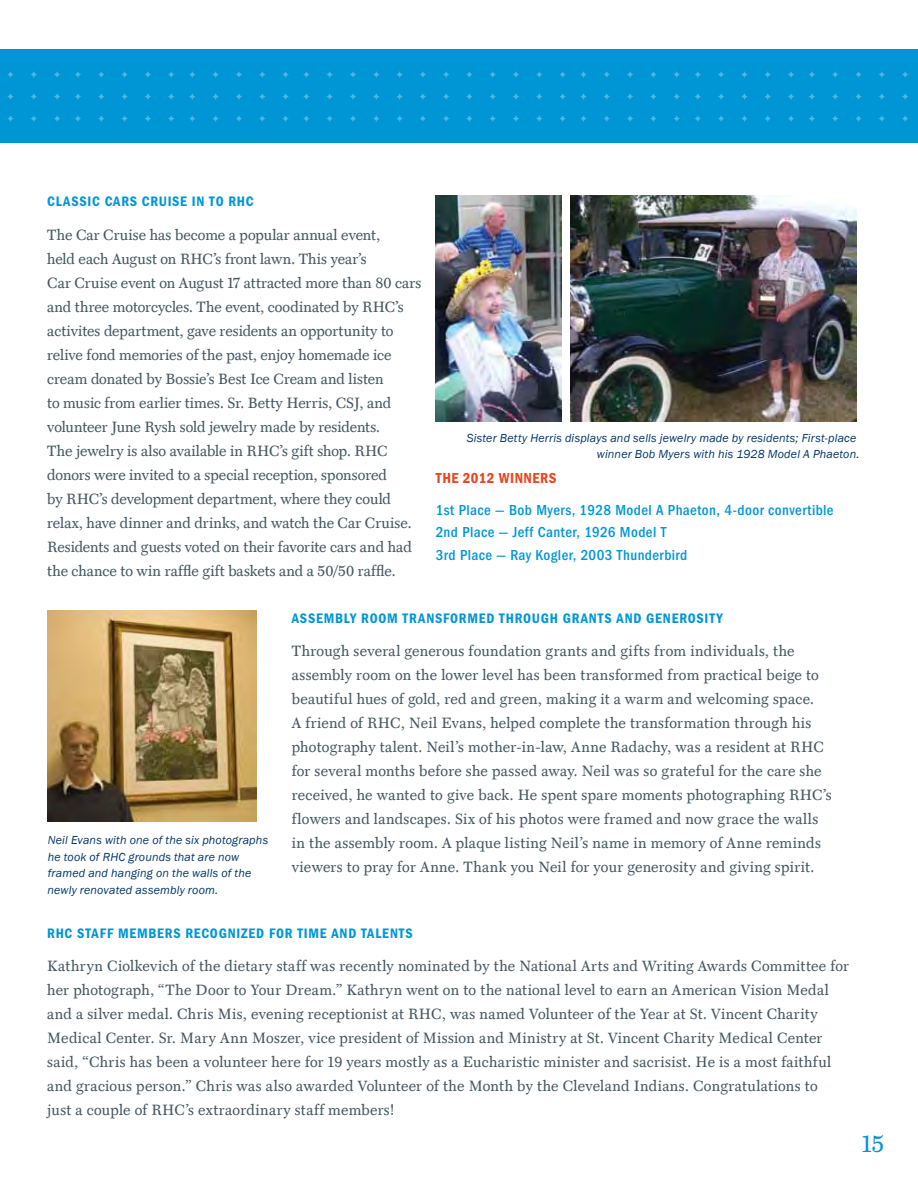
<style>
.page{position:relative;width:918px;height:1188px;background:#fff}
.page>*{position:absolute;margin:0;border:0;box-sizing:border-box;transform-origin:0 0}
.t1{font:24px "Mt.Augustine Roman";color:#0096d6}
.t2{font:15px/24px "Mt.Augustine Roman";letter-spacing:.015em;color:#455761}
.t3{font:500 condensed 15px/22.5px "Franklin Gothic";letter-spacing:.025em;color:#0096d6}
.t4{font:600 condensed 15px "Franklin Gothic";letter-spacing:.03em;color:#e54821}
.t5{font:600 condensed 14.25px "Franklin Gothic";letter-spacing:.05em;color:#0096d6}
.t6{font:italic 12px/16.5px "Franklin Gothic";letter-spacing:.015em;color:#003568}
</style>
<div class="page">
<div style="left:0;top:49px;width:918px;height:93px;background:#0096d6"></div>
<svg style="left:7px;top:115px;width:7px;height:7px"></svg>
<svg style="left:7px;top:93px;width:7px;height:7px"></svg>
<svg style="left:7px;top:71px;width:7px;height:7px"></svg>
<svg style="left:31px;top:115px;width:6px;height:7px"></svg>
<svg style="left:31px;top:93px;width:6px;height:7px"></svg>
<svg style="left:31px;top:71px;width:6px;height:7px"></svg>
<svg style="left:54px;top:115px;width:6px;height:7px"></svg>
<svg style="left:54px;top:93px;width:6px;height:7px"></svg>
<svg style="left:54px;top:71px;width:6px;height:7px"></svg>
<svg style="left:75px;top:115px;width:6px;height:7px"></svg>
<svg style="left:75px;top:93px;width:6px;height:7px"></svg>
<svg style="left:75px;top:71px;width:6px;height:7px"></svg>
<svg style="left:98px;top:115px;width:7px;height:7px"></svg>
<svg style="left:98px;top:93px;width:7px;height:7px"></svg>
<svg style="left:98px;top:71px;width:7px;height:7px"></svg>
<svg style="left:121px;top:115px;width:7px;height:7px"></svg>
<svg style="left:121px;top:93px;width:7px;height:7px"></svg>
<svg style="left:121px;top:71px;width:7px;height:7px"></svg>
<svg style="left:145px;top:115px;width:6px;height:7px"></svg>
<svg style="left:145px;top:93px;width:6px;height:7px"></svg>
<svg style="left:145px;top:71px;width:6px;height:7px"></svg>
<svg style="left:168px;top:115px;width:6px;height:7px"></svg>
<svg style="left:168px;top:93px;width:6px;height:7px"></svg>
<svg style="left:168px;top:71px;width:6px;height:7px"></svg>
<svg style="left:189px;top:115px;width:7px;height:7px"></svg>
<svg style="left:189px;top:93px;width:7px;height:7px"></svg>
<svg style="left:189px;top:71px;width:7px;height:7px"></svg>
<svg style="left:212px;top:115px;width:7px;height:7px"></svg>
<svg style="left:212px;top:93px;width:7px;height:7px"></svg>
<svg style="left:212px;top:71px;width:7px;height:7px"></svg>
<svg style="left:236px;top:115px;width:6px;height:7px"></svg>
<svg style="left:236px;top:93px;width:6px;height:7px"></svg>
<svg style="left:236px;top:71px;width:6px;height:7px"></svg>
<svg style="left:259px;top:115px;width:7px;height:7px"></svg>
<svg style="left:259px;top:93px;width:7px;height:7px"></svg>
<svg style="left:259px;top:71px;width:7px;height:7px"></svg>
<svg style="left:282px;top:115px;width:7px;height:7px"></svg>
<svg style="left:282px;top:93px;width:7px;height:7px"></svg>
<svg style="left:282px;top:71px;width:7px;height:7px"></svg>
<svg style="left:303px;top:115px;width:7px;height:7px"></svg>
<svg style="left:303px;top:93px;width:7px;height:7px"></svg>
<svg style="left:303px;top:71px;width:7px;height:7px"></svg>
<svg style="left:326px;top:115px;width:7px;height:7px"></svg>
<svg style="left:326px;top:93px;width:7px;height:7px"></svg>
<svg style="left:326px;top:71px;width:7px;height:7px"></svg>
<svg style="left:350px;top:115px;width:6px;height:7px"></svg>
<svg style="left:350px;top:93px;width:6px;height:7px"></svg>
<svg style="left:350px;top:71px;width:6px;height:7px"></svg>
<svg style="left:373px;top:115px;width:7px;height:7px"></svg>
<svg style="left:373px;top:93px;width:7px;height:7px"></svg>
<svg style="left:373px;top:71px;width:7px;height:7px"></svg>
<svg style="left:396px;top:115px;width:7px;height:7px"></svg>
<svg style="left:396px;top:93px;width:7px;height:7px"></svg>
<svg style="left:396px;top:71px;width:7px;height:7px"></svg>
<svg style="left:420px;top:115px;width:6px;height:7px"></svg>
<svg style="left:420px;top:93px;width:6px;height:7px"></svg>
<svg style="left:420px;top:71px;width:6px;height:7px"></svg>
<svg style="left:443px;top:115px;width:6px;height:7px"></svg>
<svg style="left:443px;top:93px;width:6px;height:7px"></svg>
<svg style="left:443px;top:71px;width:6px;height:7px"></svg>
<svg style="left:466px;top:115px;width:7px;height:7px"></svg>
<svg style="left:466px;top:93px;width:7px;height:7px"></svg>
<svg style="left:466px;top:71px;width:7px;height:7px"></svg>
<svg style="left:489px;top:115px;width:7px;height:7px"></svg>
<svg style="left:489px;top:93px;width:7px;height:7px"></svg>
<svg style="left:489px;top:71px;width:7px;height:7px"></svg>
<svg style="left:513px;top:116px;width:6px;height:6px"></svg>
<svg style="left:513px;top:93px;width:6px;height:7px"></svg>
<svg style="left:513px;top:71px;width:6px;height:7px"></svg>
<svg style="left:536px;top:115px;width:7px;height:7px"></svg>
<svg style="left:536px;top:93px;width:7px;height:7px"></svg>
<svg style="left:536px;top:71px;width:7px;height:7px"></svg>
<svg style="left:559px;top:115px;width:7px;height:7px"></svg>
<svg style="left:559px;top:93px;width:7px;height:7px"></svg>
<svg style="left:559px;top:71px;width:7px;height:7px"></svg>
<svg style="left:580px;top:115px;width:7px;height:7px"></svg>
<svg style="left:580px;top:93px;width:7px;height:7px"></svg>
<svg style="left:580px;top:71px;width:7px;height:7px"></svg>
<svg style="left:604px;top:115px;width:6px;height:7px"></svg>
<svg style="left:604px;top:93px;width:6px;height:7px"></svg>
<svg style="left:604px;top:71px;width:6px;height:7px"></svg>
<svg style="left:627px;top:115px;width:6px;height:7px"></svg>
<svg style="left:627px;top:93px;width:6px;height:7px"></svg>
<svg style="left:627px;top:71px;width:6px;height:7px"></svg>
<svg style="left:650px;top:115px;width:7px;height:7px"></svg>
<svg style="left:650px;top:93px;width:7px;height:7px"></svg>
<svg style="left:650px;top:71px;width:7px;height:7px"></svg>
<svg style="left:673px;top:115px;width:7px;height:7px"></svg>
<svg style="left:673px;top:93px;width:7px;height:7px"></svg>
<svg style="left:673px;top:71px;width:7px;height:7px"></svg>
<svg style="left:695px;top:115px;width:6px;height:7px"></svg>
<svg style="left:695px;top:93px;width:6px;height:7px"></svg>
<svg style="left:695px;top:71px;width:6px;height:7px"></svg>
<svg style="left:718px;top:115px;width:6px;height:7px"></svg>
<svg style="left:718px;top:93px;width:6px;height:7px"></svg>
<svg style="left:718px;top:71px;width:6px;height:7px"></svg>
<svg style="left:741px;top:115px;width:7px;height:7px"></svg>
<svg style="left:741px;top:93px;width:7px;height:7px"></svg>
<svg style="left:741px;top:71px;width:7px;height:7px"></svg>
<svg style="left:765px;top:115px;width:6px;height:7px"></svg>
<svg style="left:765px;top:93px;width:6px;height:7px"></svg>
<svg style="left:765px;top:71px;width:6px;height:7px"></svg>
<svg style="left:788px;top:115px;width:6px;height:7px"></svg>
<svg style="left:788px;top:93px;width:6px;height:7px"></svg>
<svg style="left:788px;top:71px;width:6px;height:7px"></svg>
<svg style="left:809px;top:115px;width:6px;height:7px"></svg>
<svg style="left:809px;top:93px;width:6px;height:7px"></svg>
<svg style="left:809px;top:71px;width:6px;height:7px"></svg>
<svg style="left:832px;top:115px;width:6px;height:7px"></svg>
<svg style="left:832px;top:93px;width:6px;height:7px"></svg>
<svg style="left:832px;top:71px;width:6px;height:7px"></svg>
<svg style="left:855px;top:115px;width:7px;height:7px"></svg>
<svg style="left:855px;top:93px;width:7px;height:7px"></svg>
<svg style="left:855px;top:71px;width:7px;height:7px"></svg>
<svg style="left:879px;top:115px;width:6px;height:7px"></svg>
<svg style="left:879px;top:93px;width:6px;height:7px"></svg>
<svg style="left:879px;top:71px;width:6px;height:7px"></svg>
<svg style="left:902px;top:115px;width:6px;height:7px"></svg>
<svg style="left:902px;top:93px;width:6px;height:7px"></svg>
<svg style="left:902px;top:71px;width:6px;height:7px"></svg>
<img style="left:436px;top:196px;width:126px;height:226px">
<img style="left:47px;top:611px;width:209px;height:211px">
<img style="left:571px;top:196px;width:285px;height:226px">
<p class="t5" style="left:47px;top:194px;width:208px">CLASSIC CARS CRUISE IN TO RH C</p>
<p class="t2" style="left:47px;top:223px;width:376px">The Car Cruise has become a popular annual event,<br>held each August on RHC’s front lawn. This year’s<br>Car Cruise event on August 17 attracted more than 80 cars and three motorcycles. The event, coodinated by RHC’s activites department, gave residents an opportunity to relive fond memories of the past, enjoy homemade ice cream donated by Bossie’s Best Ice Cream and listen<br>to music from earlier times. Sr. Betty Herris, CSJ, and volunteer June Rysh sold jewelry made by residents.<br>The jewelry is also available in RHC’s gift shop. RHC donors were invited to a special reception, sponsored<br>by RHC’s development department, where they could relax, have dinner and drinks, and watch the Car Cruise.<br>Residents and guests voted on their favorite cars and had the chance to win raffle gift baskets and a 50/50 raffle.</p>
<p class="t6" style="left:467px;top:430px;width:394px;text-align:right">Sister Betty Herris displays and sells jewelry made by residents; First-place winner Bob Myers with his 1928 Model A Phaeton.</p>
<p class="t4" style="left:436px;top:470px;width:122px">THE 2012 WINNERS</p>
<p class="t3" style="left:436px;top:499px;width:399px">1st Place — Bob Myers, 1928 Model A Phaeton, 4-door convertible<br>2nd Place — Jeff Canter, 1926 Model T<br>3rd Place — Ray Kogler, 2003 Thunderbird</p>
<p class="t6" style="left:47px;top:832px;width:222px">Neil Evans with one of the six photographs he took of RHC grounds that are now framed and hanging on the walls of the newly renovated assembly room.</p>
<p class="t5" style="left:292px;top:610px;width:433px">ASSEMBLY ROOM TRANSFORMED THROUGH GRANTS AND GENEROSITY</p>
<p class="t2" style="left:292px;top:639px;width:541px">Through several generous foundation grants and gifts from individuals, the assembly room on the lower level has been transformed from practical beige to beautiful hues of gold, red and green, making it a warm and welcoming space.<br>A friend of RHC, Neil Evans, helped complete the transformation through his photography talent. Neil’s mother-in-law, Anne Radachy, was a resident at RHC for several months before she passed away. Neil was so grateful for the care she received, he wanted to give back. He spent spare moments photographing RHC’s flowers and landscapes. Six of his photos were framed and now grace the walls in the assembly room. A plaque listing Neil’s name in memory of Anne reminds viewers to pray for Anne. Thank you Neil for your generosity and giving spirit.</p>
<p class="t5" style="left:47px;top:925px;width:367px">RHC STAFF MEMBERS RECOGNIZED FOR TIME AND TALENTS</p>
<p class="t2" style="left:47px;top:955px;width:803px">Kathryn Ciolkevich of the dietary staff was recently nominated by the National Arts and Writing Awards Committee for her photograph, “The Door to Your Dream.” Kathryn went on to the national level to earn an American Vision Medal and a silver medal. Chris Mis, evening receptionist at RHC, was named Volunteer of the Year at St. Vincent Charity Medical Center. Sr. Mary Ann Moszer, vice president of Mission and Ministry at St. Vincent Charity Medical Center said, “Chris has been a volunteer here for 19 years mostly as a Eucharistic minister and sacrisist. He is a most faithful and gracious person.” Chris was also awarded Volunteer of the Month by the Cleveland Indians. Congratulations to<br>just a couple of RHC’s extraordinary staff members!</p>
<h1 class="t1" style="left:862px;top:1131px;width:24px">15</h1>
</div>
